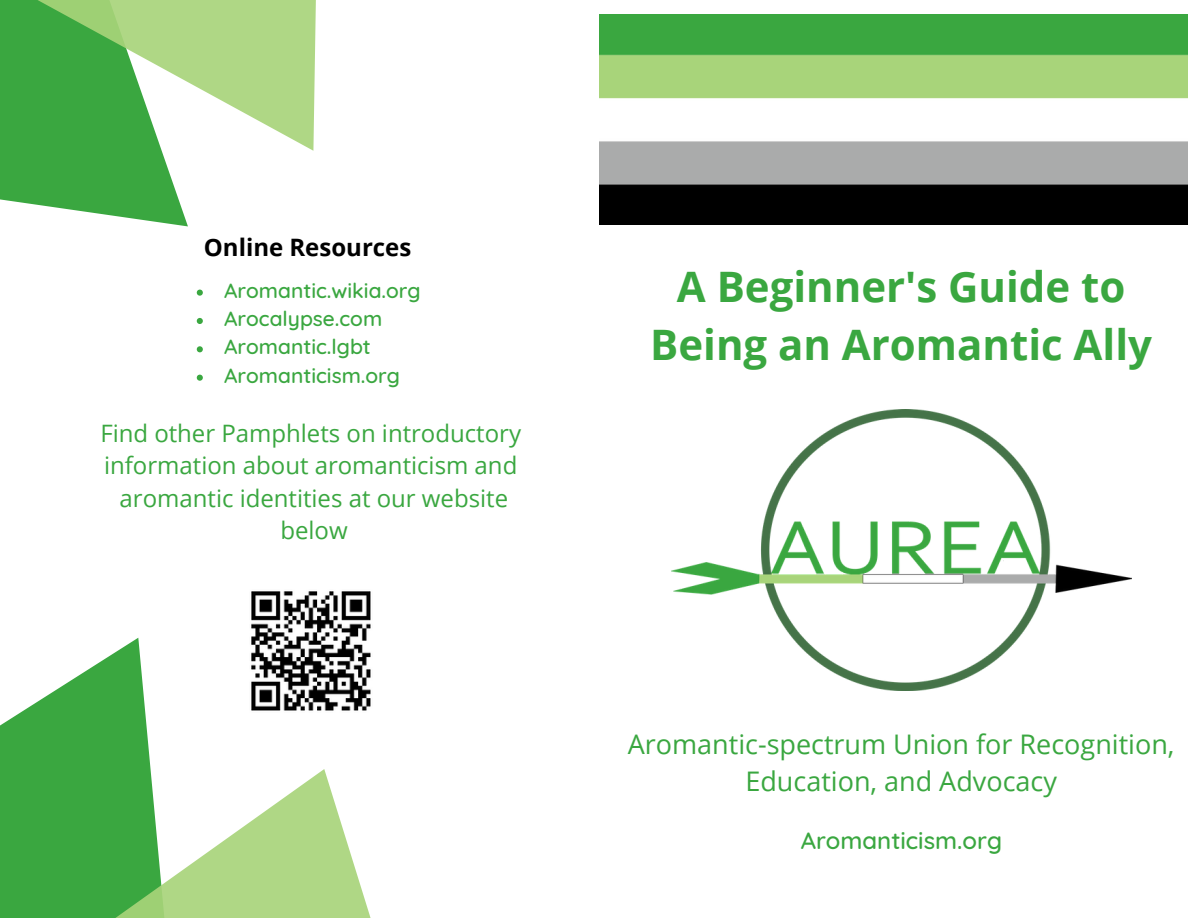
<style>
.page{position:relative;width:1188px;height:918px;background:#fff}
.page>*{position:absolute;margin:0;border:0;box-sizing:border-box;transform-origin:0 0}
.t1{font:700 42px/58.5px "Open Sans";color:#3aa740;text-align:center}
.t2{font:27px/37.2px "Open Sans";color:#3aa740;text-align:center}
.t3{font:24px/32.7px "Open Sans";color:#3aa740;text-align:center}
.t4{font:500 24px "Quicksand";color:#3aa740}
.t5{font:700 24px "Open Sans";color:#000}
.t6{font:500 21px/28.3px "Quicksand";color:#3aa740}
</style>
<div class="page">
<img style="left:599px;top:15px;width:589px;height:209px">
<img style="left:671px;top:409px;width:460px;height:282px">
<svg style="left:0;top:0;width:203px;height:381px"></svg>
<svg style="left:37px;top:0;width:279px;height:233px"></svg>
<svg style="left:0;top:638px;width:145px;height:280px;fill:#3aa740"></svg>
<svg style="left:59px;top:708px;width:312px;height:210px"></svg>
<img style="left:234px;top:591px;width:137px;height:137px">
<p class="t5" style="left:204px;top:230px;width:209px">Online Resources</p>
<p class="t6" style="left:224px;top:276px;width:198px">Aromantic.wikia.org<br>Arocalypse.com<br>Aromantic.lgbt<br>Aromanticism.org</p>
<p class="t3" style="left:100px;top:416px;width:422px">Find other Pamphlets on introductory information about aromanticism and aromantic identities at our website below</p>
<h1 class="t1" style="left:650px;top:256px;width:503px">A Beginner's Guide to<br>Being an Aromantic Ally</h1>
<p class="t2" style="left:628px;top:725px;width:548px">Aromantic-spectrum Union for Recognition,<br>Education, and Advocacy</p>
<p class="t4" style="left:801px;top:825px;width:203px">Aromanticism.org</p>
</div>
